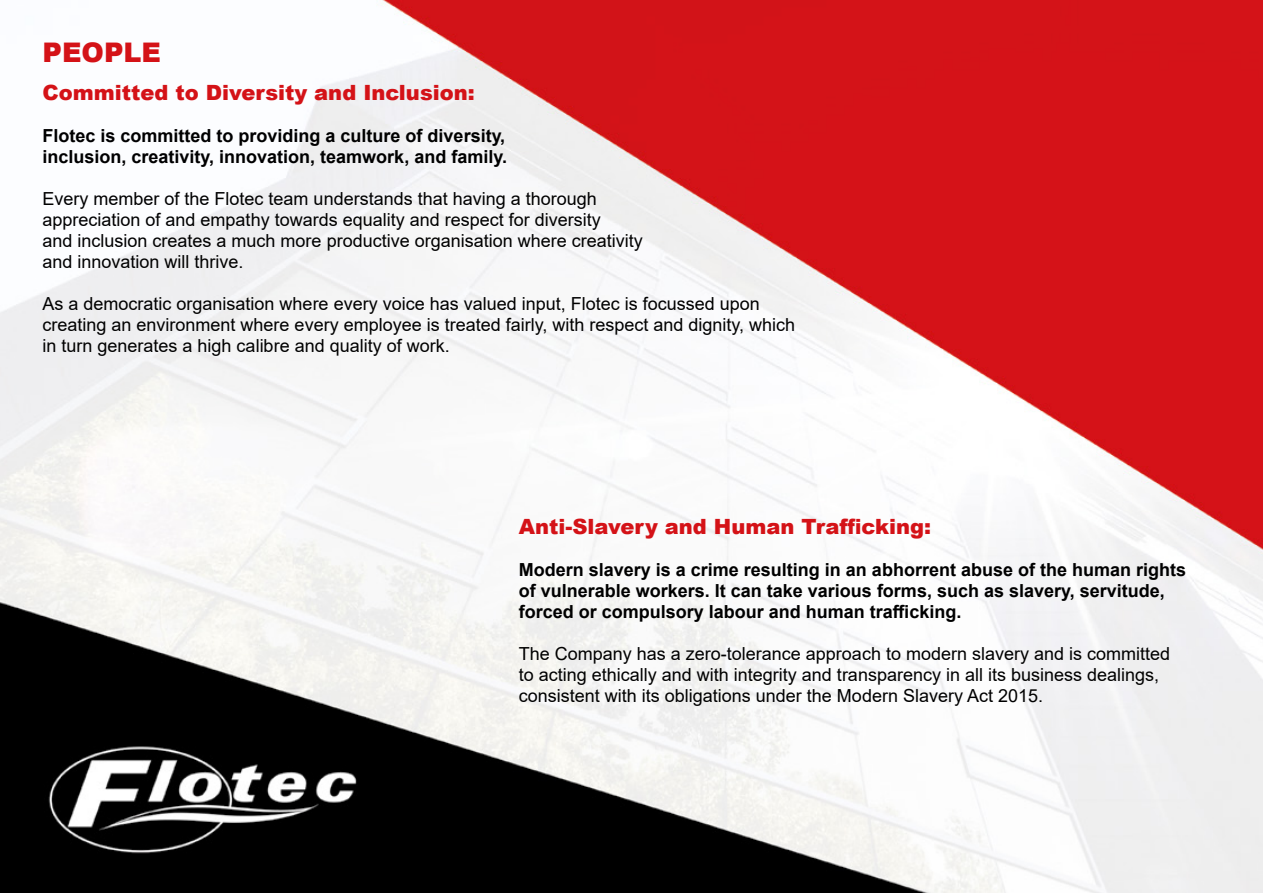
<style>
.page{position:relative;width:1263px;height:893px;background:#fff}
.page>*{position:absolute;margin:0;border:0;box-sizing:border-box;transform-origin:0 0}
.t1{font:900 27px "Arial";color:#d41217}
.t2{font:900 21px "Arial";color:#d41217}
.t3{font:18px/21px "Arial";color:#000}
.t4{font:700 18px/21px "Arial";color:#000}
</style>
<div class="page">
<img style="left:0;top:0;width:1263px;height:893px">
<h1 class="t1" style="left:43px;top:33px;width:120px">PEOPLE</h1>
<p class="t2" style="left:43px;top:77px;width:434px">Committed to Diversity and Inclusion:</p>
<p class="t4" style="left:43px;top:125px;width:466px">Flotec is committed to providing a culture of diversity, inclusion, creativity, innovation, teamwork, and family.</p>
<p class="t3" style="left:43px;top:188px;width:602px">Every member of the Flotec team understands that having a thorough appreciation of and empathy towards equality and respect for diversity<br>and inclusion creates a much more productive organisation where creativity and innovation will thrive.</p>
<p class="t3" style="left:43px;top:293px;width:754px">As a democratic organisation where every voice has valued input, Flotec is focussed upon creating an environment where every employee is treated fairly, with respect and dignity, which in turn generates a high calibre and quality of work.</p>
<p class="t2" style="left:519px;top:511px;width:414px">Anti-Slavery and Human Trafficking:</p>
<p class="t4" style="left:519px;top:559px;width:669px">Modern slavery is a crime resulting in an abhorrent abuse of the human rights of vulnerable workers. It can take various forms, such as slavery, servitude, forced or compulsory labour and human trafficking.</p>
<p class="t3" style="left:519px;top:643px;width:653px">The Company has a zero-tolerance approach to modern slavery and is committed to acting ethically and with integrity and transparency in all its business dealings, consistent with its obligations under the Modern Slavery Act 2015.</p>
</div>
